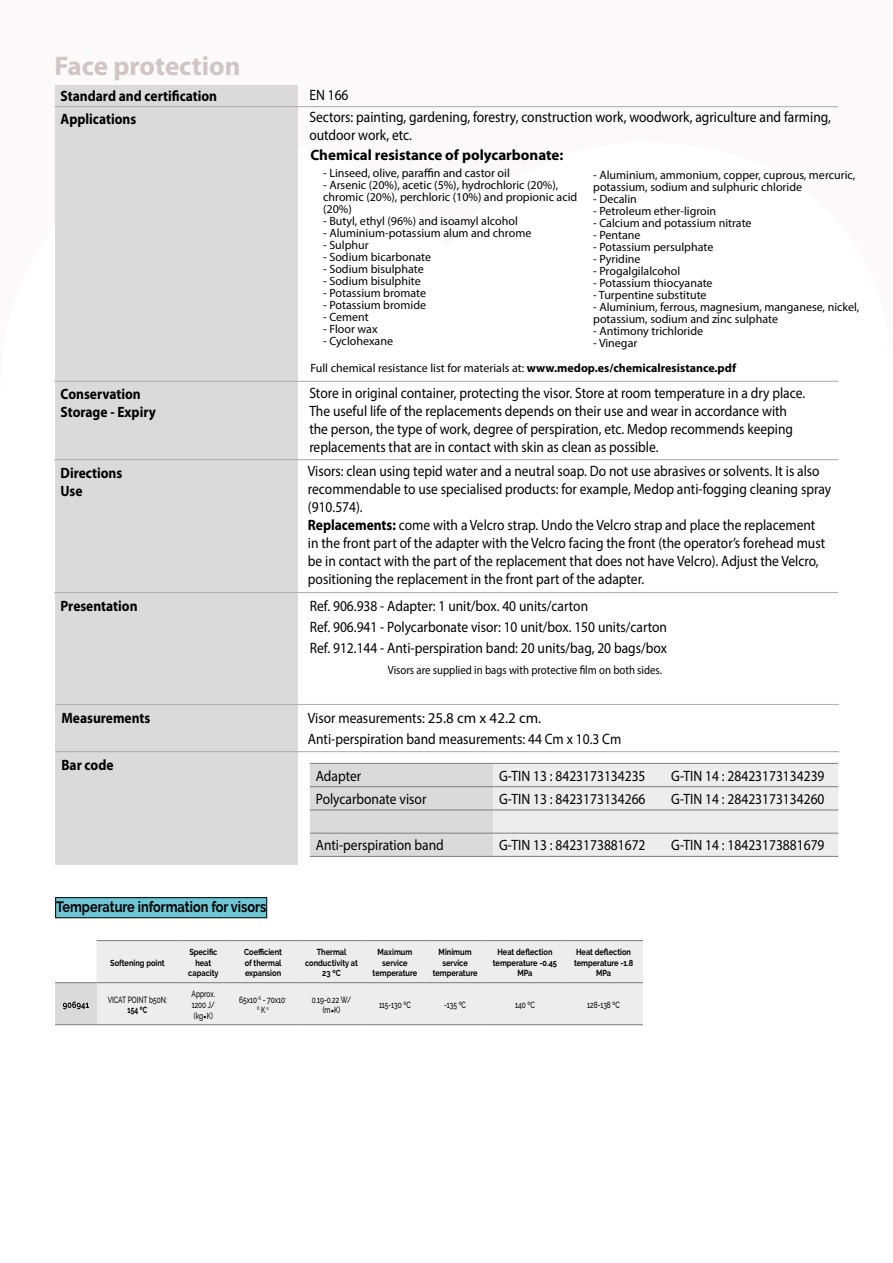
<style>
.page{position:relative;width:893px;height:1263px;background:#fff}
.page>*{position:absolute;margin:0;border:0;box-sizing:border-box;transform-origin:0 0}
.t1{font:700 27px "Myriad Pro";color:#d0c5c4}
.t2{font:15px/18px "Myriad Pro";color:#000;scale:.9 1}
.t3{font:700 15px/18px "Myriad Pro";color:#000;scale:.9 1}
.t4{font:700 15px "Myriad Pro";color:#000}
.t5{font:700 15px "Raleway";color:#000;scale:.85 1}
.t6{font:12px/12px "Myriad Pro";color:#000}
.t7{font:12px "Myriad Pro";color:#000;scale:.9 1}
.t8{font:500 9px/10.8px "Raleway";color:#000;text-align:justify;scale:.73 1}
.t9{font:700 9px "Raleway";color:#000;scale:.73 1}
.t10{font:700 8.7px/10.5px "Raleway";color:#000;text-align:center;scale:.85 1}
.t11{font:500 5.25px "Raleway";color:#000;scale:.73 1}
.s1{font-weight:700}
.s2{font-family:"Minion Pro";font-weight:400}
.s3{font-size:9px}
</style>
<div class="page">
<div style="left:55px;top:85px;width:243px;height:779px;background:#dadada"></div>
<hr style="left:54px;top:106px;width:784px;height:1px;background:#b3b2b2">
<hr style="left:54px;top:381px;width:784px;height:1px;background:#b3b2b2">
<hr style="left:54px;top:459px;width:784px;height:1px;background:#b3b2b2">
<hr style="left:54px;top:592px;width:784px;height:1px;background:#b3b2b2">
<hr style="left:55px;top:751px;width:784px;height:1px;background:#b3b2b2">
<hr style="left:55px;top:704px;width:784px;height:1px;background:#b3b2b2">
<svg style="left:310px;top:764px;width:528px;height:92px"></svg>
<hr style="left:310px;top:763px;width:183px;height:1px;background:#878787">
<hr style="left:493px;top:763px;width:345px;height:1px;background:#878787">
<hr style="left:310px;top:786px;width:183px;height:1px;background:#878787">
<hr style="left:493px;top:786px;width:345px;height:1px;background:#878787">
<hr style="left:310px;top:809px;width:183px;height:1px;background:#878787">
<hr style="left:493px;top:809px;width:345px;height:1px;background:#878787">
<hr style="left:310px;top:833px;width:183px;height:1px;background:#878787">
<hr style="left:493px;top:833px;width:345px;height:1px;background:#878787">
<hr style="left:310px;top:856px;width:183px;height:1px;background:#878787">
<hr style="left:493px;top:856px;width:345px;height:1px;background:#878787">
<div style="left:97px;top:941px;width:546px;height:83px;background:#ededed"></div>
<div style="left:55px;top:983px;width:42px;height:42px;background:#dadada"></div>
<hr style="left:97px;top:940px;width:81px;height:1px;background:#878787">
<hr style="left:178px;top:940px;width:50px;height:1px;background:#878787">
<hr style="left:228px;top:940px;width:70px;height:1px;background:#878787">
<hr style="left:298px;top:940px;width:67px;height:1px;background:#878787">
<hr style="left:425px;top:940px;width:61px;height:1px;background:#878787">
<hr style="left:564px;top:940px;width:79px;height:1px;background:#878787">
<hr style="left:55px;top:982px;width:42px;height:1px;background:#878787">
<hr style="left:97px;top:982px;width:81px;height:1px;background:#878787">
<hr style="left:178px;top:982px;width:50px;height:1px;background:#878787">
<hr style="left:228px;top:982px;width:70px;height:1px;background:#878787">
<hr style="left:298px;top:982px;width:67px;height:1px;background:#878787">
<hr style="left:425px;top:982px;width:61px;height:1px;background:#878787">
<hr style="left:486px;top:982px;width:78px;height:1px;background:#878787">
<hr style="left:55px;top:1024px;width:42px;height:1px;background:#878787">
<hr style="left:97px;top:1024px;width:81px;height:1px;background:#878787">
<hr style="left:178px;top:1024px;width:50px;height:1px;background:#878787">
<hr style="left:228px;top:1024px;width:70px;height:1px;background:#878787">
<hr style="left:298px;top:1024px;width:67px;height:1px;background:#878787">
<hr style="left:425px;top:1024px;width:61px;height:1px;background:#878787">
<hr style="left:486px;top:1024px;width:78px;height:1px;background:#878787">
<hr style="left:365px;top:940px;width:60px;height:1px;background:#878787">
<hr style="left:486px;top:940px;width:78px;height:1px;background:#878787">
<hr style="left:365px;top:982px;width:60px;height:1px;background:#878787">
<hr style="left:564px;top:982px;width:79px;height:1px;background:#878787">
<hr style="left:365px;top:1024px;width:60px;height:1px;background:#878787">
<hr style="left:564px;top:1024px;width:79px;height:1px;background:#878787">
<svg style="left:63px;top:1001px;width:26px;height:8px"></svg>
<div style="left:56px;top:898px;width:211px;height:20px;background:#6ec6d5"></div>
<div style="left:55px;top:897px;width:212px;height:21px;border:1px solid #000"></div>
<h1 class="t1" style="left:54px;top:48px;width:188px">Face protection</h1>
<p class="t3" style="left:61px;top:84px;width:175px;line-height:22.5px">Standard and certification<br>Applications</p>
<p class="t3" style="left:61px;top:385px;width:107px">Conservation<br>Storage - Expiry</p>
<p class="t3" style="left:61px;top:463px;width:70px">Directions<br>Use</p>
<p class="t3" style="left:61px;top:596px;width:87px">Presentation</p>
<p class="t3" style="left:61px;top:708px;width:100px">Measurements</p>
<p class="t3" style="left:61px;top:755px;width:59px">Bar code</p>
<p class="t5" style="left:56px;top:898px;width:249px">Temperature information for visors</p>
<p class="t2" style="left:309px;top:84px;width:581px;line-height:22.2px">EN 166<br>Sectors: painting, gardening, forestry, construction work, woodwork, agriculture and farming,</p>
<p class="t2" style="left:309px;top:126px;width:116px">outdoor work, etc.</p>
<p class="t4" style="left:310px;top:145px;width:255px">Chemical resistance of polycarbonate:</p>
<p class="t6" style="left:323px;top:167px;width:188px">- Linseed, olive, paraffin and castor oil</p>
<p class="t6" style="left:323px;top:179px;width:256px">- Arsenic (20%), acetic (5%), hydrochloric (20%), chromic (20%), perchloric (10%) and propionic acid (20%)</p>
<p class="t6" style="left:323px;top:215px;width:196px">- Butyl, ethyl (96%) and isoamyl alcohol</p>
<p class="t6" style="left:323px;top:227px;width:210px">- Aluminium-potassium alum and chrome</p>
<p class="t6" style="left:323px;top:239px;width:47px">- Sulphur</p>
<p class="t6" style="left:323px;top:251px;width:110px">- Sodium bicarbonate</p>
<p class="t6" style="left:323px;top:263px;width:102px">- Sodium bisulphate</p>
<p class="t6" style="left:323px;top:275px;width:99px">- Sodium bisulphite</p>
<p class="t6" style="left:323px;top:287px;width:105px">- Potassium bromate</p>
<p class="t6" style="left:323px;top:299px;width:104px">- Potassium bromide</p>
<p class="t6" style="left:323px;top:311px;width:47px">- Cement</p>
<p class="t6" style="left:323px;top:323px;width:56px">- Floor wax</p>
<p class="t6" style="left:323px;top:335px;width:71px">- Cyclohexane</p>
<p class="t6" style="left:593px;top:169px;width:264px">- Aluminium, ammonium, copper, cuprous, mercuric, potassium, sodium and sulphuric chloride</p>
<p class="t6" style="left:593px;top:193px;width:45px">- Decalin</p>
<p class="t6" style="left:593px;top:205px;width:125px">- Petroleum ether-ligroin</p>
<p class="t6" style="left:593px;top:217px;width:160px">- Calcium and potassium nitrate</p>
<p class="t6" style="left:593px;top:229px;width:49px">- Pentane</p>
<p class="t6" style="left:593px;top:241px;width:122px">- Potassium persulphate</p>
<p class="t6" style="left:593px;top:253px;width:49px">- Pyridine</p>
<p class="t6" style="left:593px;top:265px;width:88px">- Progalgilalcohol</p>
<p class="t6" style="left:593px;top:277px;width:121px">- Potassium thiocyanate</p>
<p class="t6" style="left:593px;top:289px;width:115px">- Turpentine substitute</p>
<p class="t6" style="left:593px;top:301px;width:268px">- Aluminium, ferrous, magnesium, manganese, nickel, potassium, sodium and zinc sulphate</p>
<p class="t6" style="left:593px;top:325px;width:111px">- Antimony trichloride</p>
<p class="t6" style="left:593px;top:337px;width:46px">- Vinegar</p>
<p class="t6" style="left:310px;top:361px;width:427px">Full chemical resistance list for materials at: <span class="s1">www.medop.es/chemicalresistance.pdf</span></p>
<p class="t2" style="left:309px;top:384px;width:552px">Store in original container, protecting the visor. Store at room temperature in a dry place.<br>The useful life of the replacements depends on their use and wear in accordance with the person, the type of work, degree of perspiration, etc. Medop recommends keeping replacements that are in contact with skin as clean as possible.</p>
<p class="t2" style="left:308px;top:461px;width:583px">Visors: clean using tepid water and a neutral soap. Do not use abrasives or solvents. It is also recommendable to use specialised products: for example, Medop anti-fogging cleaning spray (910.574).<br><span class="s1">Replacements:</span> come with a Velcro strap. Undo the Velcro strap and place the replacement<br>in the front part of the adapter with the Velcro facing the front (the operator’s forehead must be in contact with the part of the replacement that does not have Velcro). Adjust the Velcro, positioning the replacement in the front part of the adapter.</p>
<p class="t2" style="left:310px;top:595px;width:398px;line-height:21px">Ref. 906.938 - Adapter: 1 unit/box. 40 units/carton<br>Ref. 906.941 - Polycarbonate visor: 10 unit/box. 150 units/carton<br>Ref. 912.144 - Anti-perspiration band: 20 units/bag, 20 bags/box</p>
<p class="t7" style="left:388px;top:662px;width:306px">Visors are supplied in bags with protective film on both sides.</p>
<p class="t2" style="left:308px;top:707px;width:350px;line-height:21px">Visor measurements: 25.8 cm x 42.2 cm.<br>Anti-perspiration band measurements: 44 Cm x 10.3 Cm</p>
<p class="t2" style="left:316px;top:766px;width:52px">Adapter</p>
<p class="t2" style="left:499px;top:766px;width:164px">G-TIN 13 : 8423173134235</p>
<p class="t2" style="left:671px;top:766px;width:172px">G-TIN 14 : 28423173134239</p>
<p class="t2" style="left:316px;top:790px;width:124px">Polycarbonate visor</p>
<p class="t2" style="left:499px;top:790px;width:164px">G-TIN 13 : 8423173134266</p>
<p class="t2" style="left:671px;top:790px;width:172px">G-TIN 14 : 28423173134260</p>
<p class="t2" style="left:316px;top:836px;width:144px">Anti-perspiration band</p>
<p class="t2" style="left:499px;top:836px;width:164px">G-TIN 13 : 8423173881672</p>
<p class="t2" style="left:671px;top:836px;width:172px">G-TIN 14 : 18423173881679</p>
<p class="t10" style="left:110px;top:957px;width:66px">Softening point</p>
<p class="t10" style="left:188px;top:947px;width:37px">Specific heat capacity</p>
<p class="t10" style="left:244px;top:947px;width:46px;text-align:justify">Coefficient of thermal expansion</p>
<p class="t10" style="left:305px;top:947px;width:64px">Thermal conductivity at<br>23 ºC</p>
<p class="t10" style="left:373px;top:947px;width:54px">Maximum service temperature</p>
<p class="t10" style="left:433px;top:947px;width:54px">Minimum service temperature</p>
<p class="t10" style="left:493px;top:947px;width:77px">Heat deflection temperature -0.45<br>MPa</p>
<p class="t10" style="left:574px;top:947px;width:71px">Heat deflection temperature -1.8<br>MPa</p>
<p class="t8" style="left:108px;top:994px;width:83px">VICAT POINT b50N:</p>
<p class="t9" style="left:128px;top:1005px;width:28px">154 ºC</p>
<p class="t8" style="left:192px;top:988px;width:34px">Approx.<br>1200 J/ (kg<span class="s2">•</span>K)</p>
<p class="t8" style="left:239px;top:994px;width:67px">65x10<sup>-6</sup> - 70x10<sup>-</sup></p>
<p class="t11" style="left:257px;top:1005px;width:17px">6 <span class="s3">K</span>-1</p>
<p class="t8" style="left:312px;top:994px;width:55px;text-align:center">0.19-0.22 W/ (m<span class="s2">•</span>K)</p>
<p class="t8" style="left:379px;top:999px;width:45px">115-130 ºC</p>
<p class="t8" style="left:444px;top:999px;width:32px">-135 ºC</p>
<p class="t8" style="left:515px;top:999px;width:29px">140 ºC</p>
<p class="t8" style="left:587px;top:999px;width:46px">128-138 ºC</p>
</div>
